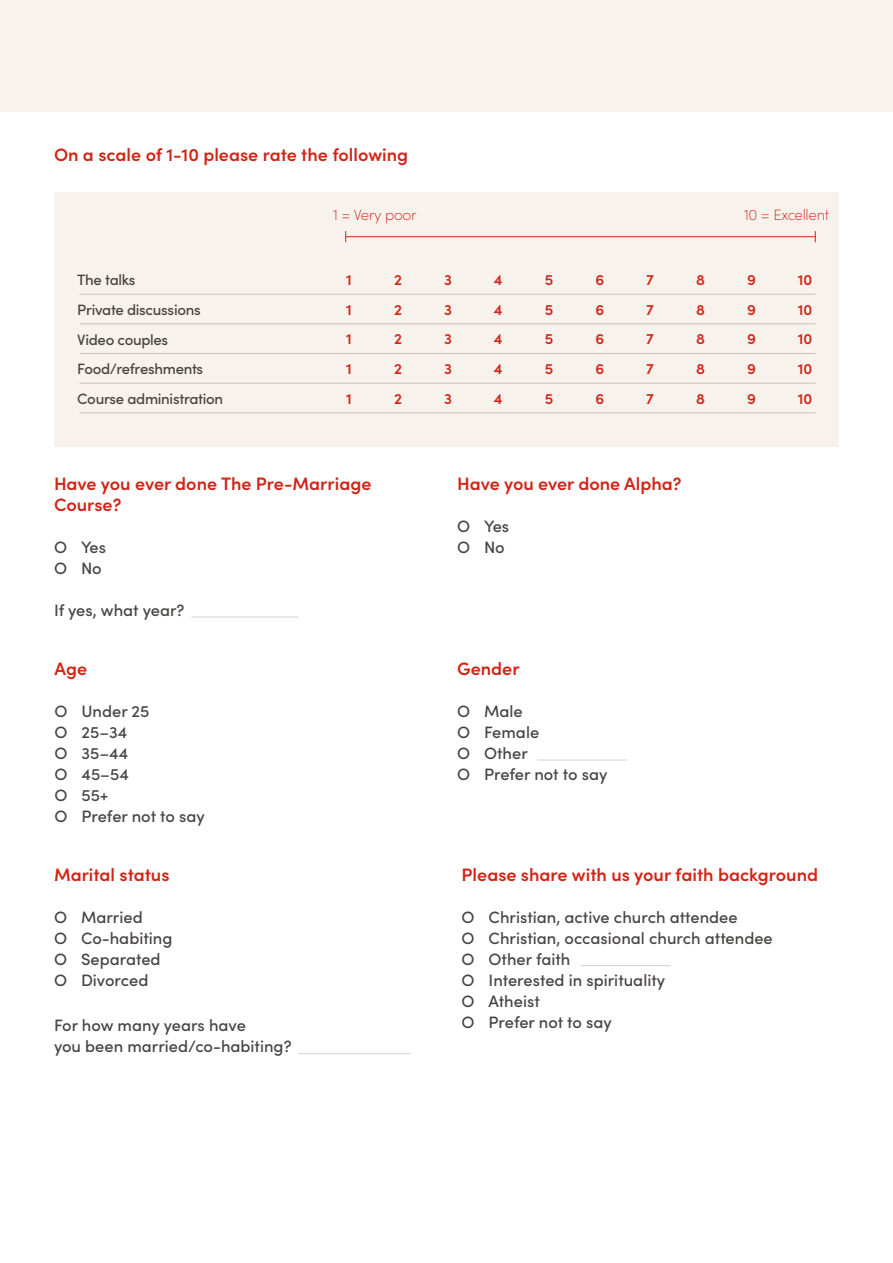
<style>
.page{position:relative;width:893px;height:1263px;background:#fff}
.page>*{position:absolute;margin:0;border:0;box-sizing:border-box;transform-origin:0 0}
.t1{font:600 18px/21px "Sofia Pro";color:#d22417}
.t2{font:500 16.5px/21px "Sofia Pro";color:#484444}
.t3{font:500 15px/29.7px "Sofia Pro";letter-spacing:-.02em;color:#484444}
.t4{font:600 15px "Sofia Pro";color:#d2241a}
.t5{font:200 15px "Sofia Pro";letter-spacing:-.02em;color:#d2241b}
</style>
<div class="page">
<div style="left:1px;top:0;width:892px;height:112px;background:#f7f2eb"></div>
<div style="left:54px;top:192px;width:785px;height:254px;background:#f7f2eb"></div>
<hr style="left:80px;top:294px;width:736px;height:1px;background:#000">
<hr style="left:80px;top:323px;width:736px;height:1px;background:#000">
<hr style="left:80px;top:353px;width:736px;height:1px;background:#000">
<hr style="left:80px;top:383px;width:736px;height:1px;background:#000">
<hr style="left:80px;top:412px;width:736px;height:1px;background:#000">
<hr style="left:346px;top:236px;width:470px;height:1px;background:#d2241b">
<hr style="left:191px;top:617px;width:107px;height:1px;background:#000">
<hr style="left:298px;top:1053px;width:113px;height:1px;background:#000">
<hr style="left:581px;top:965px;width:90px;height:1px;background:#000">
<hr style="left:537px;top:760px;width:90px;height:1px;background:#000">
<p class="t1" style="left:54px;top:143px;width:356px">On a scale of 1-10 please rate the following</p>
<p class="t5" style="left:333px;top:204px;width:85px">1 = Very poor</p>
<p class="t5" style="left:744px;top:204px;width:86px">10 = Excellent</p>
<p class="t3" style="left:77px;top:264px;width:147px">The talks<br>Private discussions<br>Video couples<br>Food/refreshments<br>Course administration</p>
<p class="t4" style="left:346px;top:268px;width:7px">1</p>
<p class="t4" style="left:394px;top:268px;width:9px">2</p>
<p class="t4" style="left:444px;top:268px;width:9px">3</p>
<p class="t4" style="left:494px;top:268px;width:10px">4</p>
<p class="t4" style="left:545px;top:268px;width:10px">5</p>
<p class="t4" style="left:595px;top:268px;width:10px">6</p>
<p class="t4" style="left:646px;top:268px;width:9px">7</p>
<p class="t4" style="left:696px;top:268px;width:10px">8</p>
<p class="t4" style="left:747px;top:268px;width:10px">9</p>
<p class="t4" style="left:798px;top:268px;width:16px">10</p>
<p class="t4" style="left:346px;top:298px;width:7px">1</p>
<p class="t4" style="left:394px;top:298px;width:9px">2</p>
<p class="t4" style="left:444px;top:298px;width:9px">3</p>
<p class="t4" style="left:494px;top:298px;width:10px">4</p>
<p class="t4" style="left:545px;top:298px;width:10px">5</p>
<p class="t4" style="left:595px;top:298px;width:10px">6</p>
<p class="t4" style="left:646px;top:298px;width:9px">7</p>
<p class="t4" style="left:696px;top:298px;width:10px">8</p>
<p class="t4" style="left:747px;top:298px;width:10px">9</p>
<p class="t4" style="left:798px;top:298px;width:16px">10</p>
<p class="t4" style="left:346px;top:328px;width:7px">1</p>
<p class="t4" style="left:394px;top:328px;width:9px">2</p>
<p class="t4" style="left:444px;top:328px;width:9px">3</p>
<p class="t4" style="left:494px;top:328px;width:10px">4</p>
<p class="t4" style="left:545px;top:328px;width:10px">5</p>
<p class="t4" style="left:595px;top:328px;width:10px">6</p>
<p class="t4" style="left:646px;top:328px;width:9px">7</p>
<p class="t4" style="left:696px;top:328px;width:10px">8</p>
<p class="t4" style="left:747px;top:328px;width:10px">9</p>
<p class="t4" style="left:798px;top:328px;width:16px">10</p>
<p class="t4" style="left:346px;top:358px;width:7px">1</p>
<p class="t4" style="left:394px;top:358px;width:9px">2</p>
<p class="t4" style="left:444px;top:358px;width:9px">3</p>
<p class="t4" style="left:494px;top:358px;width:10px">4</p>
<p class="t4" style="left:545px;top:358px;width:10px">5</p>
<p class="t4" style="left:595px;top:358px;width:10px">6</p>
<p class="t4" style="left:646px;top:358px;width:9px">7</p>
<p class="t4" style="left:696px;top:358px;width:10px">8</p>
<p class="t4" style="left:747px;top:358px;width:10px">9</p>
<p class="t4" style="left:798px;top:358px;width:16px">10</p>
<p class="t4" style="left:346px;top:387px;width:7px">1</p>
<p class="t4" style="left:394px;top:387px;width:9px">2</p>
<p class="t4" style="left:444px;top:387px;width:9px">3</p>
<p class="t4" style="left:494px;top:387px;width:10px">4</p>
<p class="t4" style="left:545px;top:387px;width:10px">5</p>
<p class="t4" style="left:595px;top:387px;width:10px">6</p>
<p class="t4" style="left:646px;top:387px;width:9px">7</p>
<p class="t4" style="left:696px;top:387px;width:10px">8</p>
<p class="t4" style="left:747px;top:387px;width:10px">9</p>
<p class="t4" style="left:798px;top:387px;width:16px">10</p>
<p class="t1" style="left:54px;top:472px;width:319px">Have you ever done The Pre-Marriage<br>Course?</p>
<p class="t2" style="left:54px;top:536px;width:54px">O Yes<br>O No</p>
<p class="t2" style="left:54px;top:599px;width:132px">If yes, what year?</p>
<p class="t1" style="left:55px;top:657px;width:34px">Age</p>
<p class="t2" style="left:55px;top:699px;width:152px">O Under 25<br>O 25–34<br>O 35–44<br>O 45–54<br>O 55+<br>O Prefer not to say</p>
<p class="t1" style="left:54px;top:863px;width:117px">Marital status</p>
<p class="t2" style="left:54px;top:906px;width:120px">O Married<br>O Co-habiting<br>O Separated<br>O Divorced</p>
<p class="t2" style="left:54px;top:1014px;width:239px">For how many years have<br>you been married/co-habiting?</p>
<p class="t1" style="left:457px;top:472px;width:226px">Have you ever done Alpha?</p>
<p class="t2" style="left:457px;top:515px;width:54px">O Yes<br>O No</p>
<p class="t1" style="left:457px;top:657px;width:64px">Gender</p>
<p class="t2" style="left:457px;top:699px;width:152px">O Male<br>O Female<br>O Other<br>O Prefer not to say</p>
<p class="t1" style="left:462px;top:863px;width:358px">Please share with us your faith background</p>
<p class="t2" style="left:462px;top:906px;width:313px">O Christian, active church attendee<br>O Christian, occasional church attendee<br>O Other faith<br>O Interested in spirituality<br>O Atheist<br>O Prefer not to say</p>
</div>
